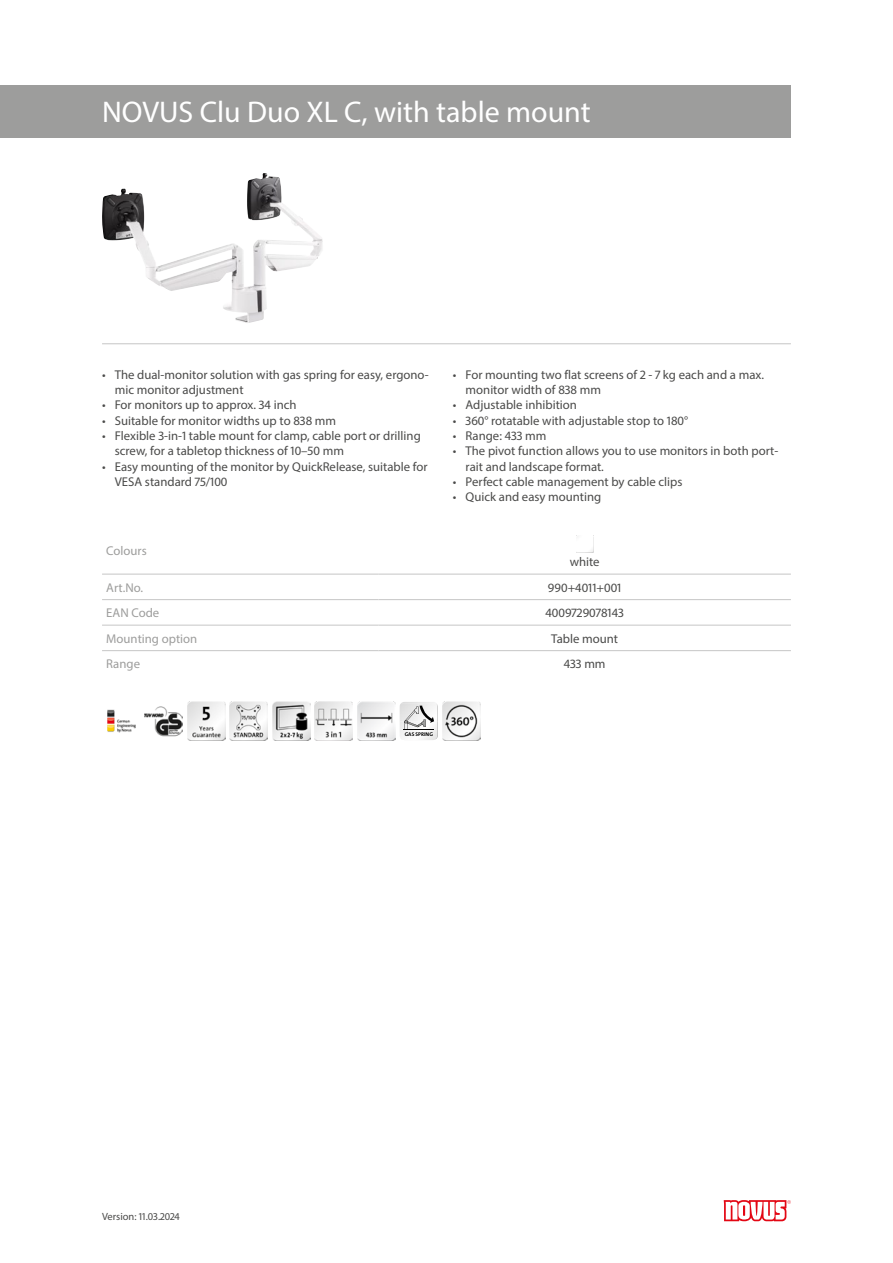
<style>
.page{position:relative;width:893px;height:1263px;background:#fff}
.page>*{position:absolute;margin:0;border:0;box-sizing:border-box;transform-origin:0 0}
.Produktname{font:30px "Myriad Pro";color:#fff}
.Produkttabelle_Zentr{font:12.75px/15.3px "Myriad Pro";color:#4a4a49}
.Produkttabelle_Links{font:12.75px "Myriad Pro";color:#9d9d9c}
.Farbildtext{font:12.75px "Myriad Pro";color:#4a4a49}
.t1{font:10.5px "Myriad Pro";color:#4a4a49}
.cIMG{font:700 5.4px "The Sans Os F";color:#000}
</style>
<div class="page">
<img style="left:102px;top:173px;width:211px;height:144px">
<hr style="left:102px;top:343px;width:689px;height:1px;background:#c6c6c6">
<img style="left:107px;top:709px;width:29px;height:24px">
<img style="left:145px;top:706px;width:38px;height:31px">
<img style="left:187px;top:702px;width:38px;height:38px">
<img style="left:230px;top:702px;width:38px;height:38px">
<img style="left:272px;top:702px;width:38px;height:38px">
<img style="left:315px;top:702px;width:38px;height:38px">
<img style="left:357px;top:702px;width:38px;height:38px">
<img style="left:400px;top:704px;width:38px;height:36px">
<svg style="left:400px;top:702px;width:36px;height:34px"></svg>
<img style="left:442px;top:702px;width:38px;height:38px">
<svg style="left:724px;top:1200px;width:67px;height:21px"></svg>
<div style="left:0;top:85px;width:791px;height:53px;background:#9d9d9c"></div>
<hr style="left:102px;top:574px;width:276px;height:1px;background:#c6c6c6">
<hr style="left:378px;top:574px;width:413px;height:1px;background:#c6c6c6">
<hr style="left:102px;top:599px;width:276px;height:1px;background:#c6c6c6">
<hr style="left:378px;top:599px;width:413px;height:1px;background:#c6c6c6">
<hr style="left:102px;top:625px;width:276px;height:1px;background:#c6c6c6">
<hr style="left:378px;top:625px;width:413px;height:1px;background:#c6c6c6">
<hr style="left:102px;top:650px;width:276px;height:1px;background:#c6c6c6">
<hr style="left:378px;top:650px;width:413px;height:1px;background:#c6c6c6">
<p class="Produktname" style="left:102px;top:94px;width:490px">NOVUS Clu Duo XL C, with table mount</p>
<p class="Produkttabelle_Zentr" style="left:115px;top:367px;width:315px;text-indent:-13px">• The dual-monitor solution with gas spring for easy, ergono&shy;mic monitor adjustment</p>
<p class="Produkttabelle_Zentr" style="left:102px;top:397px;width:196px">• For monitors up to approx. 34 inch</p>
<p class="Produkttabelle_Zentr" style="left:102px;top:413px;width:236px">• Suitable for monitor widths up to 838 mm</p>
<p class="Produkttabelle_Zentr" style="left:115px;top:428px;width:307px;text-indent:-13px">• Flexible 3-in-1 table mount for clamp, cable port or drilling screw, for a tabletop thickness of 10–50 mm</p>
<p class="Produkttabelle_Zentr" style="left:115px;top:458px;width:314px;text-indent:-13px">• Easy mounting of the monitor by QuickRelease, suitable for<br>VESA standard 75/100</p>
<p class="Produkttabelle_Links" style="left:106px;top:543px;width:42px">Colours</p>
<p class="Produkttabelle_Zentr" style="left:466px;top:367px;width:300px;text-indent:-13px">• For mounting two flat screens of 2 - 7 kg each and a max. monitor width of 838 mm</p>
<p class="Produkttabelle_Zentr" style="left:453px;top:397px;width:126px">• Adjustable inhibition</p>
<p class="Produkttabelle_Zentr" style="left:453px;top:413px;width:237px">• 360° rotatable with adjustable stop to 180°</p>
<p class="Produkttabelle_Zentr" style="left:453px;top:428px;width:95px">• Range: 433 mm</p>
<p class="Produkttabelle_Zentr" style="left:466px;top:443px;width:314px;text-indent:-13px">• The pivot function allows you to use monitors in both port&shy;rait and landscape format.</p>
<p class="Produkttabelle_Zentr" style="left:453px;top:474px;width:231px">• Perfect cable management by cable clips</p>
<p class="Produkttabelle_Zentr" style="left:453px;top:489px;width:150px">• Quick and easy mounting</p>
<p class="Farbildtext" style="left:570px;top:553px;width:31px">white</p>
<p class="Produkttabelle_Links" style="left:106px;top:579px;width:38px">Art.No.</p>
<p class="Produkttabelle_Zentr" style="left:548px;top:579px;width:75px">990+4011+001</p>
<p class="Produkttabelle_Links" style="left:106px;top:605px;width:55px">EAN Code</p>
<p class="Produkttabelle_Zentr" style="left:545px;top:605px;width:80px">4009729078143</p>
<p class="Produkttabelle_Links" style="left:106px;top:630px;width:93px">Mounting option</p>
<p class="Produkttabelle_Zentr" style="left:551px;top:630px;width:68px">Table mount</p>
<p class="Produkttabelle_Links" style="left:106px;top:656px;width:35px">Range</p>
<p class="Produkttabelle_Zentr" style="left:564px;top:656px;width:43px">433 mm</p>
<p class="t1" style="left:102px;top:1210px;width:79px">Version: 11.03.2024</p>
<p class="cIMG" style="left:405px;top:730px;width:30px">GAS SPRING</p>
</div>
